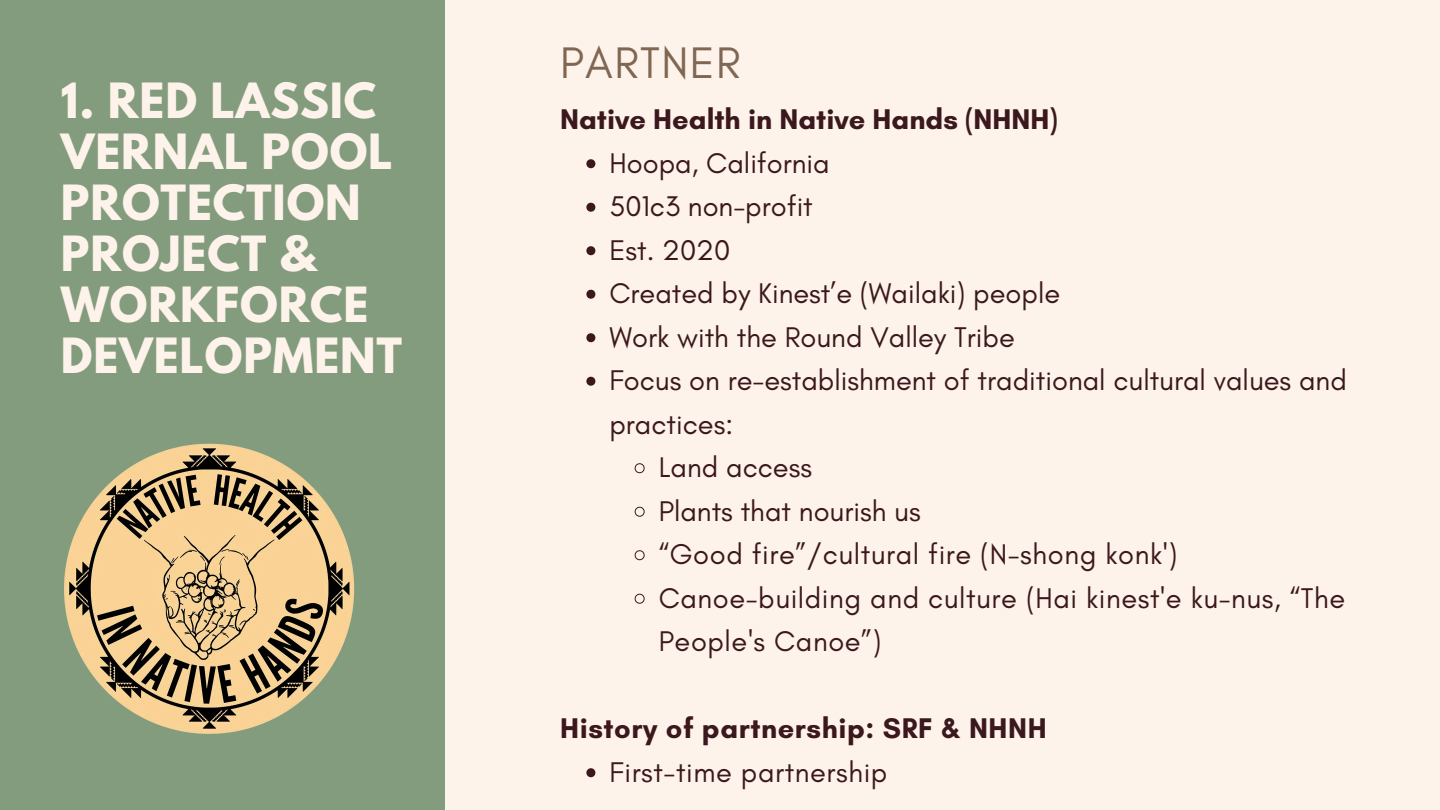
<style>
.page{position:relative;width:1440px;height:810px;background:#fef3ea}
.page>*{position:absolute;margin:0;border:0;box-sizing:border-box;transform-origin:0 0}
.t1{font:45px "Glacial Indifference";letter-spacing:.03em;color:#806753}
.t2{font:700 43px/51px "League Spartan";letter-spacing:.02em;color:#fef3ea}
.t3{font:29px/43.5px "Glacial Indifference";color:#3b181d}
.t4{font:29px/43.5px "Glacial Indifference";letter-spacing:.02em;color:#3b181d}
.t5{font:700 29px "Glacial Indifference";color:#3b181d}
.t6{font:700 29px "Glacial Indifference";letter-spacing:.02em;color:#3b181d}
</style>
<div class="page">
<div style="left:0;top:0;width:445px;height:810px;background:#839c7e"></div>
<svg style="left:586px;top:159px;width:9px;height:9px"></svg>
<svg style="left:586px;top:203px;width:9px;height:9px"></svg>
<svg style="left:586px;top:246px;width:9px;height:9px"></svg>
<svg style="left:586px;top:290px;width:9px;height:9px"></svg>
<svg style="left:586px;top:333px;width:9px;height:9px"></svg>
<svg style="left:586px;top:377px;width:9px;height:9px"></svg>
<svg style="left:634px;top:463px;width:11px;height:11px"></svg>
<svg style="left:634px;top:506px;width:11px;height:11px"></svg>
<svg style="left:634px;top:550px;width:11px;height:11px"></svg>
<svg style="left:634px;top:593px;width:11px;height:11px"></svg>
<svg style="left:586px;top:768px;width:9px;height:9px"></svg>
<img style="left:64px;top:443px;width:291px;height:291px">
<p class="t2" style="left:61px;top:80px;width:343px">1. RED LASSIC<br>VERNAL POOL<br>PROTECTION<br>PROJECT &amp;<br>WORKFORCE<br>DEVELOPMENT</p>
<p class="t1" style="left:560px;top:35px;width:182px">PARTNER</p>
<p class="t5" style="left:560px;top:102px;width:499px">Native Health in Native Hands (NHNH)</p>
<h1 class="t3" style="left:609px;top:141px;width:222px">Hoopa, California</h1>
<h2 class="t3" style="left:609px;top:184px;width:205px">501c3 non-profit</h2>
<h3 class="t3" style="left:609px;top:228px;width:122px">Est. 2020</h3>
<p class="t3" style="left:609px;top:271px;width:452px">Created by Kinest’e (Wailaki) people</p>
<p class="t3" style="left:609px;top:315px;width:407px">Work with the Round Valley Tribe</p>
<p class="t3" style="left:609px;top:358px;width:739px">Focus on re-establishment of traditional cultural values and practices:</p>
<p class="t3" style="left:659px;top:445px;width:155px">Land access</p>
<p class="t3" style="left:659px;top:489px;width:263px">Plants that nourish us</p>
<p class="t4" style="left:659px;top:532px;width:520px">“Good fire”/cultural fire (N-shong konk')</p>
<p class="t4" style="left:659px;top:576px;width:688px">Canoe-building and culture (Hai kinest'e ku-nus, “The<br>People's Canoe”)</p>
<p class="t6" style="left:560px;top:711px;width:488px">History of partnership: SRF &amp; NHNH</p>
<p class="t4" style="left:609px;top:750px;width:280px">First-time partnership</p>
</div>
